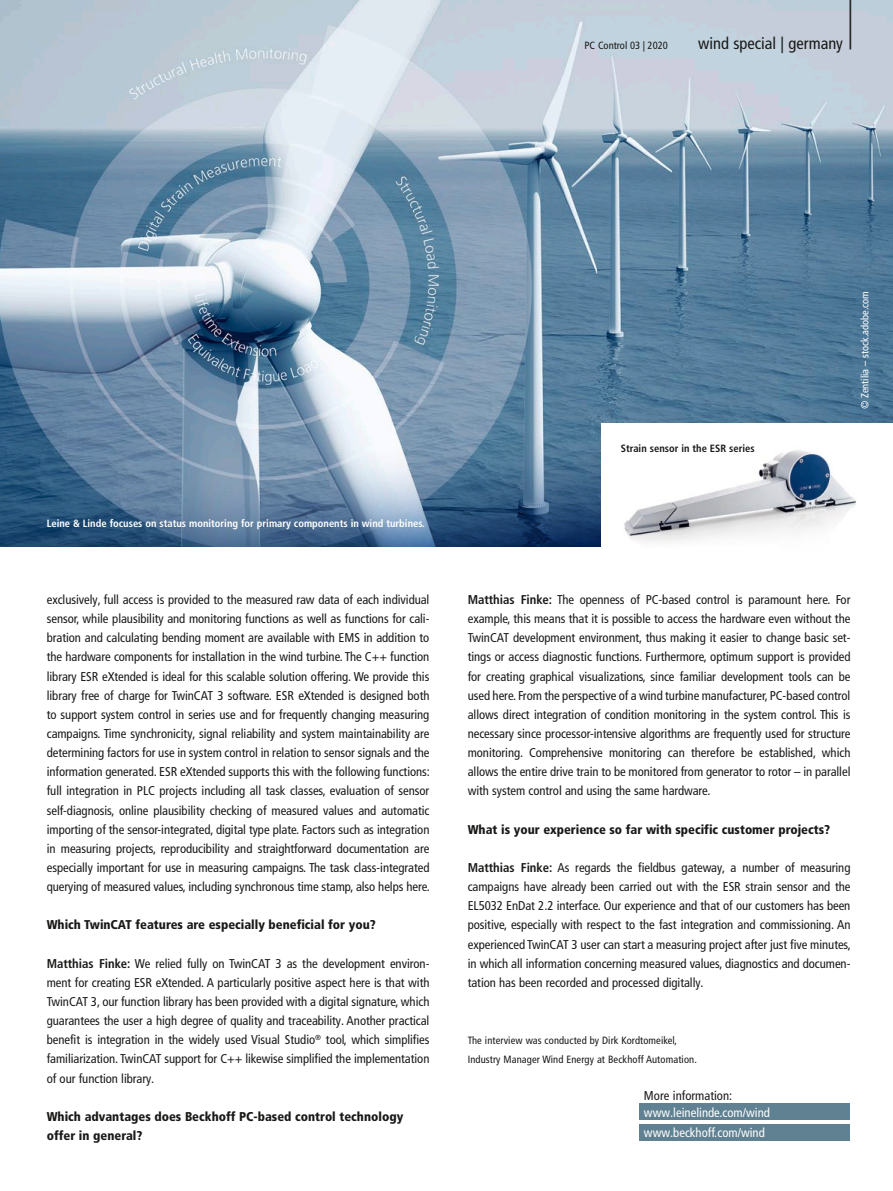
<style>
.page{position:relative;width:893px;height:1191px;background:#fff}
.page>*{position:absolute;margin:0;border:0;box-sizing:border-box;transform-origin:0 0}
.t1{font:300 condensed 61.8px "Frutiger LT Pro";color:#1a1918;scale:.49 1}
.t2{font:condensed 16.5px "Frutiger LT Pro";color:#1a1918}
.t3{font:condensed 12.75px/19.2px "Frutiger LT Pro";letter-spacing:-.005em;color:#1a1918;text-align:justify}
.t4{font:900 condensed 12.75px/19.2px "Frutiger LT Pro";color:#1a1918}
.t5{font:condensed 12.75px/20.1px "Frutiger LT Pro";color:#fff}
.t6{font:condensed 10.5px/19.2px "Frutiger LT Pro";letter-spacing:.01em;color:#1a1918}
.t7{font:700 condensed 10.5px "Frutiger LT Pro";color:#fff}
.t8{font:700 condensed 10.5px "Frutiger LT Pro";color:#1a1918}
.t9{font:condensed 10.5px "Frutiger LT Pro";color:#fff}
.s1{font-weight:700}
</style>
<div class="page">
<img style="left:0;top:0;width:893px;height:125px">
<div style="left:640px;top:1103px;width:210px;height:16px;background:#608191"></div>
<div style="left:640px;top:1124px;width:210px;height:16px;background:#608191"></div>
<svg style="left:0;top:125px;width:893px;height:421px;background:#6f8faa"></svg>
<div style="left:602px;top:423px;width:291px;height:135px;background:#fff"></div>
<img style="left:624px;top:450px;width:232px;height:92px">
<h1 class="t1" style="left:847px;top:-23px;width:15px">|</h1>
<p class="t6" style="left:584px;top:36px;width:85px">PC Control 03 | 2020</p>
<p class="t2" style="left:698px;top:34px;width:146px">wind special | germany</p>
<p class="t7" style="left:47px;top:517px;width:380px">Leine &amp; Linde focuses on status monitoring for primary components in wind turbines.</p>
<p class="t3" style="left:47px;top:590px;width:385px">exclusively, full access is provided to the measured raw data of each individual sensor, while plausibility and monitoring functions as well as functions for cali&shy;bration and calculating bending moment are available with EMS in addition to the hardware components for installation in the wind turbine. The C++ function library ESR eXtended is ideal for this scalable solution offering. We provide this library free of charge for TwinCAT 3 software. ESR eXtended is designed both to support system control in series use and for frequently changing measuring campaigns. Time synchronicity, signal reliability and system maintainability are determining factors for use in system control in relation to sensor signals and the information generated. ESR eXtended supports this with the following functions: full integration in PLC projects including all task classes, evaluation of sensor self-diagnosis, online plausibility checking of measured values and automatic importing of the sensor-integrated, digital type plate. Factors such as integration in measuring projects, reproducibility and straightforward documentation are especially important for use in measuring campaigns. The task class-integrated querying of measured values, including synchronous time stamp, also helps here.</p>
<p class="t4" style="left:47px;top:915px;width:330px">Which TwinCAT features are especially beneficial for you?</p>
<p class="t3" style="left:47px;top:953px;width:384px"><span class="s1">Matthias Finke:</span> We relied fully on TwinCAT 3 as the development environ&shy;ment for creating ESR eXtended. A particularly positive aspect here is that with TwinCAT 3, our function library has been provided with a digital signature, which guarantees the user a high degree of quality and traceability. Another practical benefit is integration in the widely used Visual Studio<sup>®</sup> tool, which simplifies familiarization. TwinCAT support for C++ likewise simplified the implementation of our function library.</p>
<p class="t4" style="left:47px;top:1106px;width:358px">Which advantages does Beckhoff PC-based control technology offer in general?</p>
<p class="t8" style="left:621px;top:442px;width:135px">Strain sensor in the ESR series</p>
<p class="t9" style="left:859px;top:409px;width:120px;rotate:-90deg">© Zentilia – stock.adobe.com</p>
<p class="t3" style="left:468px;top:590px;width:384px"><span class="s1">Matthias Finke:</span> The openness of PC-based control is paramount here. For example, this means that it is possible to access the hardware even without the TwinCAT development environment, thus making it easier to change basic set&shy;tings or access diagnostic functions. Furthermore, optimum support is provided for creating graphical visualizations, since familiar development tools can be used here. From the perspective of a wind turbine manufacturer, PC-based control allows direct integration of condition monitoring in the system control. This is necessary since processor-intensive algorithms are frequently used for structure monitoring. Comprehensive monitoring can therefore be established, which allows the entire drive train to be monitored from generator to rotor – in parallel with system control and using the same hardware.</p>
<p class="t4" style="left:468px;top:819px;width:364px">What is your experience so far with specific customer projects?</p>
<p class="t3" style="left:468px;top:858px;width:385px"><span class="s1">Matthias Finke:</span> As regards the fieldbus gateway, a number of measuring campaigns have already been carried out with the ESR strain sensor and the EL5032 EnDat 2.2 interface. Our experience and that of our customers has been positive, especially with respect to the fast integration and commissioning. An experienced TwinCAT 3 user can start a measuring project after just five minutes, in which all information concerning measured values, diagnostics and documen&shy;tation has been recorded and processed digitally.</p>
<p class="t6" style="left:468px;top:1031px;width:231px">The interview was conducted by Dirk Kordtomeikel,<br>Industry Manager Wind Energy at Beckhoff Automation.</p>
<p class="t3" style="left:644px;top:1085px;width:90px">More information:</p>
<p class="t5" style="left:644px;top:1102px;width:128px">www.leinelinde.com/wind www.beckhoff.com/wind</p>
</div>
